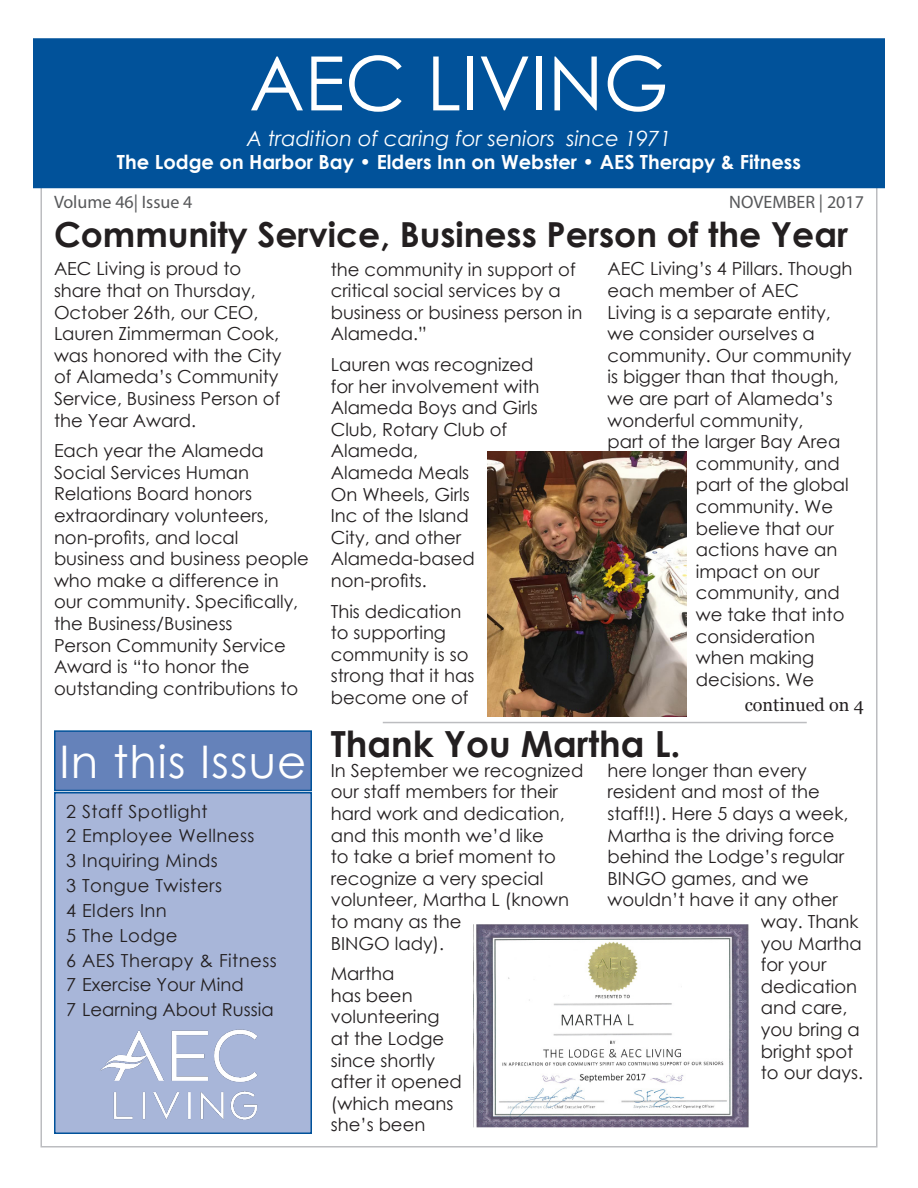
<style>
.page{position:relative;width:918px;height:1188px;background:#fff}
.page>*{position:absolute;margin:0;border:0;box-sizing:border-box;transform-origin:0 0}
.t1{font:75px "Century Gothic";color:#fff}
.t2{font:45px "Century Gothic";letter-spacing:.025em;color:#fff}
.t3{font:700 36px "Century Gothic";color:#231f20}
.t4{font:700 34.5px "Century Gothic";color:#231f20}
.t5{font:italic 21px "Century Gothic";color:#fff}
.t6{font:700 19.5px "Century Gothic";color:#fff}
.t7{font:18px/21.6px "Century Gothic";color:#231f20}
.t8{font:18px "Century Gothic";letter-spacing:.025em;color:#231f20}
.t9{font:18px "Myriad Pro";color:#57585a}
.t10{font:18px "Georgia";color:#231f20}
</style>
<div class="page">
<div style="left:33px;top:38px;width:852px;height:150px;background:#01529a;border:2px solid #01529a"></div>
<div style="left:55px;top:793px;width:256px;height:340px;background:#a8b6d9"></div>
<div style="left:54px;top:792px;width:258px;height:342px;border:2px solid #01529a"></div>
<div style="left:55px;top:731px;width:256px;height:59px;background:#6582ba"></div>
<div style="left:54px;top:730px;width:258px;height:61px;border:2px solid #01529a"></div>
<hr style="left:383px;top:722px;width:424px;height:1px;background:#bcbdc0">
<img style="left:488px;top:451px;width:199px;height:266px">
<img style="left:100px;top:1029px;width:158px;height:91px">
<img style="left:473px;top:925px;width:276px;height:202px">
<div style="left:634px;top:1011px;width:58px;height:18px;background:#fff"></div>
<p class="t1" style="left:249px;top:31px;width:421px">AEC LIVING</p>
<p class="t5" style="left:247px;top:123px;width:426px">A tradition of caring for seniors since 1971</p>
<p class="t6" style="left:117px;top:147px;width:686px">The Lodge on Harbor Bay • Elders Inn on Webster • AES Therapy &amp; Fitness</p>
<p class="t9" style="left:54px;top:191px;width:140px">Volume 46| Issue 4</p>
<p class="t9" style="left:729px;top:191px;width:136px">NOVEMBER | 2017</p>
<p class="t4" style="left:54px;top:209px;width:796px">Community Service, Business Person of the Year</p>
<p class="t7" style="left:54px;top:258px;width:229px">AEC Living is proud to share that on Thursday,<br>October 26th, our CEO,<br>Lauren Zimmerman Cook, was honored with the City of Alameda’s Community<br>Service, Business Person of the Year Award.</p>
<p class="t7" style="left:54px;top:440px;width:256px">Each year the Alameda<br>Social Services Human<br>Relations Board honors extraordinary volunteers, non-profits, and local business and business people who make a difference in our community. Specifically, the Business/Business<br>Person Community Service<br>Award is “to honor the outstanding contributions to</p>
<p class="t2" style="left:60px;top:730px;width:248px">In this Issue</p>
<p class="t8" style="left:66px;top:798px;width:143px">2 Staff Spotlight</p>
<p class="t8" style="left:66px;top:823px;width:190px">2 Employee Wellness</p>
<p class="t8" style="left:66px;top:848px;width:153px">3 Inquiring Minds</p>
<p class="t8" style="left:66px;top:873px;width:158px">3 Tongue Twisters</p>
<p class="t8" style="left:66px;top:898px;width:102px">4 Elders Inn</p>
<p class="t8" style="left:66px;top:923px;width:113px">5 The Lodge</p>
<p class="t8" style="left:66px;top:947px;width:212px">6 AES Therapy &amp; Fitness</p>
<p class="t7" style="left:66px;top:974px;width:179px">7 Exercise Your Mind</p>
<p class="t7" style="left:66px;top:999px;width:209px">7 Learning About Russia</p>
<p class="t7" style="left:331px;top:258px;width:253px">the community in support of critical social services by a business or business person in<br>Alameda.”</p>
<p class="t7" style="left:331px;top:353px;width:210px">Lauren was recognized for her involvement with<br>Alameda Boys and Girls<br>Club, Rotary Club of<br>Alameda,<br>Alameda Meals<br>On Wheels, Girls<br>Inc of the Island<br>City, and other<br>Alameda-based non-profits.</p>
<p class="t7" style="left:331px;top:600px;width:145px">This dedication to supporting community is so strong that it has become one of</p>
<p class="t7" style="left:608px;top:258px;width:247px">AEC Living’s 4 Pillars. Though</p>
<p class="t7" style="left:608px;top:279px;width:193px">each member of AEC</p>
<p class="t7" style="left:608px;top:301px;width:225px">Living is a separate entity,</p>
<p class="t7" style="left:608px;top:323px;width:209px">we consider ourselves a</p>
<p class="t7" style="left:608px;top:344px;width:245px">community. Our community</p>
<p class="t7" style="left:608px;top:366px;width:233px">is bigger than that though,</p>
<p class="t7" style="left:608px;top:387px;width:227px">we are part of Alameda’s</p>
<p class="t7" style="left:608px;top:409px;width:197px">wonderful community,</p>
<p class="t7" style="left:608px;top:431px;width:234px">part of the larger Bay Area</p>
<p class="t7" style="left:696px;top:452px;width:146px">community, and</p>
<p class="t7" style="left:696px;top:474px;width:154px">part of the global</p>
<p class="t7" style="left:696px;top:495px;width:139px">community. We</p>
<p class="t7" style="left:696px;top:517px;width:140px">believe that our</p>
<p class="t7" style="left:696px;top:539px;width:143px">actions have an</p>
<p class="t7" style="left:696px;top:560px;width:125px">impact on our</p>
<p class="t7" style="left:696px;top:582px;width:146px">community, and</p>
<p class="t7" style="left:696px;top:603px;width:150px">we take that into</p>
<p class="t7" style="left:696px;top:625px;width:121px">consideration</p>
<p class="t7" style="left:696px;top:647px;width:120px">when making</p>
<p class="t7" style="left:696px;top:668px;width:120px">decisions. We</p>
<p class="t10" style="left:745px;top:694px;width:121px">continued on 4</p>
<p class="t3" style="left:331px;top:717px;width:351px">Thank You Martha L.</p>
<p class="t7" style="left:331px;top:759px;width:254px">In September we recognized our staff members for their hard work and dedication, and this month we’d like<br>to take a brief moment to recognize a very special volunteer, Martha L (known to many as the<br>BINGO lady).</p>
<p class="t7" style="left:331px;top:963px;width:133px">Martha<br>has been volunteering at the Lodge since shortly after it opened (which means she’s been</p>
<p class="t7" style="left:608px;top:759px;width:201px">here longer than every</p>
<p class="t7" style="left:608px;top:781px;width:214px">resident and most of the</p>
<p class="t7" style="left:608px;top:802px;width:242px">staff!!). Here 5 days a week,</p>
<p class="t7" style="left:608px;top:824px;width:229px">Martha is the driving force</p>
<p class="t7" style="left:608px;top:846px;width:238px">behind the Lodge’s regular</p>
<p class="t7" style="left:608px;top:867px;width:203px">BINGO games, and we</p>
<p class="t7" style="left:608px;top:889px;width:232px">wouldn’t have it any other</p>
<p class="t7" style="left:761px;top:910px;width:99px">way. Thank</p>
<p class="t7" style="left:761px;top:932px;width:102px">you Martha</p>
<p class="t7" style="left:761px;top:954px;width:67px">for your</p>
<p class="t7" style="left:761px;top:975px;width:98px">dedication</p>
<p class="t7" style="left:761px;top:997px;width:88px">and care,</p>
<p class="t7" style="left:761px;top:1018px;width:101px">you bring a</p>
<p class="t7" style="left:761px;top:1040px;width:94px">bright spot</p>
<p class="t7" style="left:761px;top:1062px;width:104px">to our days.</p>
</div>
